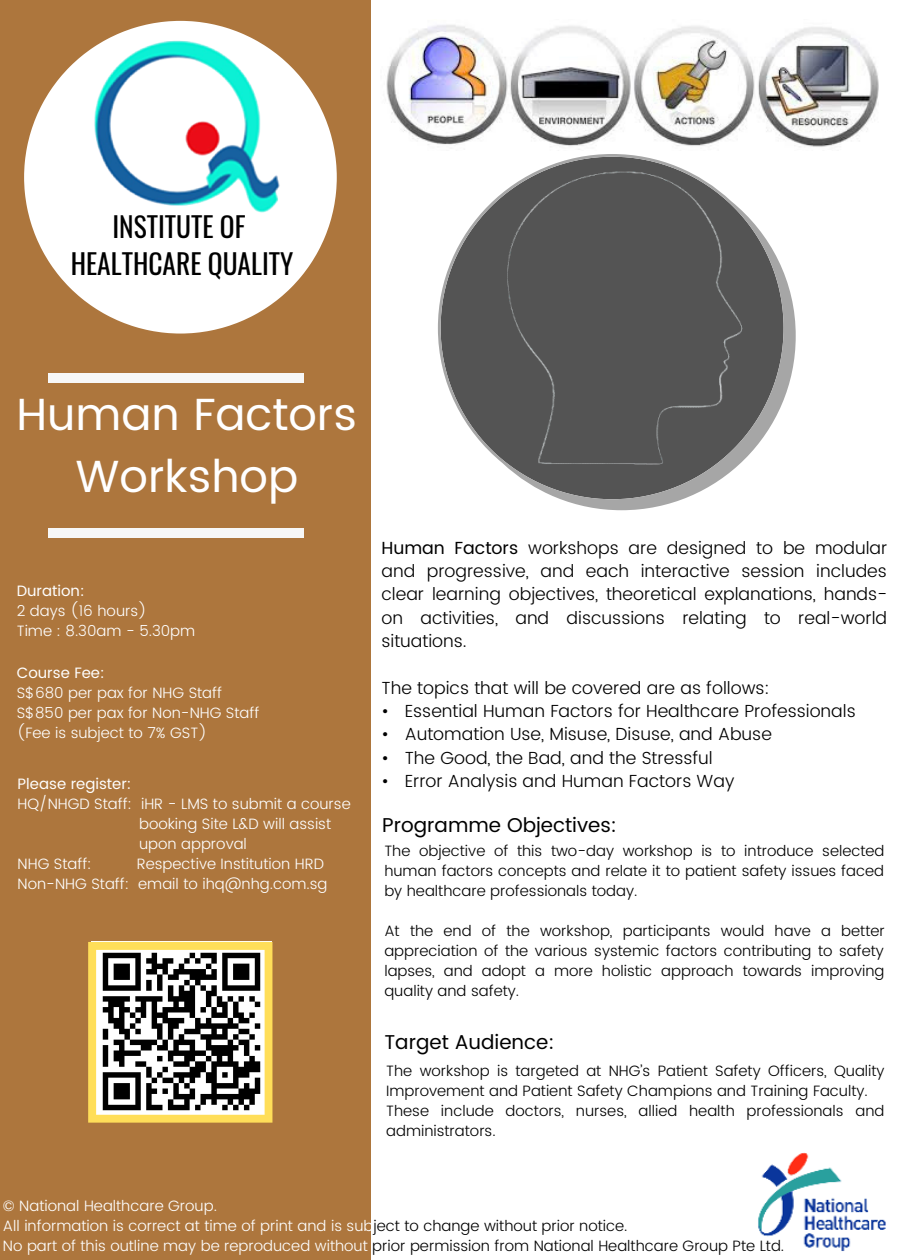
<style>
.page{position:relative;width:900px;height:1260px;background:#fff}
.page>*{position:absolute;margin:0;border:0;box-sizing:border-box;transform-origin:0 0}
.t1{font:45px/62px "Poppins";color:#fff;text-align:center}
.t2{font:27.5px "Oswald";color:#000}
.t3{font:20px "Poppins";color:#000}
.t4{font:300 17.5px/23.2px "Poppins";color:#000;text-align:justify}
.t5{font:300 15px/20px "Poppins";color:#000;text-align:justify}
.t6{font:300 15px "Poppins";color:#fff}
.t7{font:15px "Poppins";color:#fff}
.s1{font-weight:400}
.s2{color:#000}
.s3{color:#fff}
</style>
<div class="page">
<div style="left:0;top:0;width:370px;height:1260px;background:#ad763d"></div>
<div style="left:49px;top:373px;width:255px;height:10px;background:#f7f7f7"></div>
<div style="left:49px;top:528px;width:255px;height:10px;background:#f7f7f7"></div>
<svg style="left:63px;top:281px;width:234px;height:53px;fill:#fff"></svg>
<img style="left:24px;top:0;width:347px;height:281px">
<img style="left:758px;top:1152px;width:128px;height:100px">
<svg style="left:438px;top:195px;width:358px;height:315px"></svg>
<img style="left:500px;top:154px;width:249px;height:322px">
<img style="left:386px;top:25px;width:493px;height:125px">
<svg style="left:88px;top:942px;width:184px;height:181px;background:#95907c"></svg>
<p class="t2" style="left:112px;top:205px;width:135px">INSTITUTE OF</p>
<p class="t2" style="left:71px;top:243px;width:224px">HEALTHCARE QUALITY</p>
<p class="t1" style="left:17px;top:383px;width:342px">Human Factors<br>Workshop</p>
<p class="t7" style="left:17px;top:582px;width:69px">Duration:</p>
<p class="t6" style="left:17px;top:602px;width:132px">2 days (16 hours)</p>
<p class="t6" style="left:17px;top:622px;width:180px">Time : 8.30am - 5.30pm</p>
<p class="t7" style="left:17px;top:664px;width:89px">Course Fee:</p>
<p class="t6" style="left:17px;top:684px;width:207px">S$680 per pax for NHG Staff</p>
<p class="t6" style="left:17px;top:704px;width:244px">S$850 per pax for Non-NHG Staff</p>
<p class="t6" style="left:17px;top:724px;width:192px">(Fee is subject to 7% GST)</p>
<p class="t7" style="left:18px;top:775px;width:115px">Please register:</p>
<p class="t6" style="left:18px;top:795px;width:335px">HQ/NHGD Staff: iHR - LMS to submit a course</p>
<p class="t6" style="left:139px;top:815px;width:194px">booking Site L&amp;D will assist</p>
<p class="t6" style="left:139px;top:835px;width:109px">upon approval</p>
<p class="t6" style="left:18px;top:855px;width:76px">NHG Staff:</p>
<p class="t6" style="left:137px;top:855px;width:189px">Respective Institution HRD</p>
<p class="t6" style="left:18px;top:875px;width:311px">Non-NHG Staff: email to ihq@nhg.com.sg</p>
<p class="t4" style="left:381px;top:536px;width:508px"><span class="s1">Human Factors</span> workshops are designed to be modular and progressive, and each interactive session includes clear learning objectives, theoretical explanations, hands&shy;on activities, and discussions relating to real-world situations.</p>
<p class="t4" style="left:381px;top:676px;width:390px">The topics that will be covered are as follows:</p>
<p class="t4" style="left:381px;top:699px;width:476px">• Essential Human Factors for Healthcare Professionals</p>
<p class="t4" style="left:381px;top:723px;width:392px">• Automation Use, Misuse, Disuse, and Abuse</p>
<p class="t4" style="left:381px;top:746px;width:333px">• The Good, the Bad, and the Stressful</p>
<p class="t4" style="left:381px;top:769px;width:355px">• Error Analysis and Human Factors Way</p>
<p class="t3" style="left:382px;top:813px;width:236px">Programme Objectives:</p>
<p class="t5" style="left:384px;top:840px;width:502px">The objective of this two-day workshop is to introduce selected human factors concepts and relate it to patient safety issues faced by healthcare professionals today.</p>
<p class="t5" style="left:384px;top:920px;width:502px">At the end of the workshop, participants would have a better appreciation of the various systemic factors contributing to safety lapses, and adopt a more holistic approach towards improving quality and safety.</p>
<p class="t3" style="left:384px;top:1030px;width:172px">Target Audience:</p>
<p class="t5" style="left:386px;top:1061px;width:500px">The workshop is targeted at NHG’s Patient Safety Officers, Quality<br>Improvement and Patient Safety Champions and Training Faculty.</p>
<p class="t5" style="left:386px;top:1101px;width:500px">These include doctors, nurses, allied health professionals and administrators.</p>
<p class="t6" style="left:3px;top:1197px;width:216px">© National Healthcare Group.</p>
<p class="t6" style="left:3px;top:1217px;width:626px">All information is correct at time of print and is sub<span class="s2">ject to change without prior notice.</span></p>
<p class="t5" style="left:3px;top:1236px;width:783px"><span class="s3">No part of this outline may be reproduced without</span> prior permission from National Healthcare Group Pte Ltd.</p>
</div>
